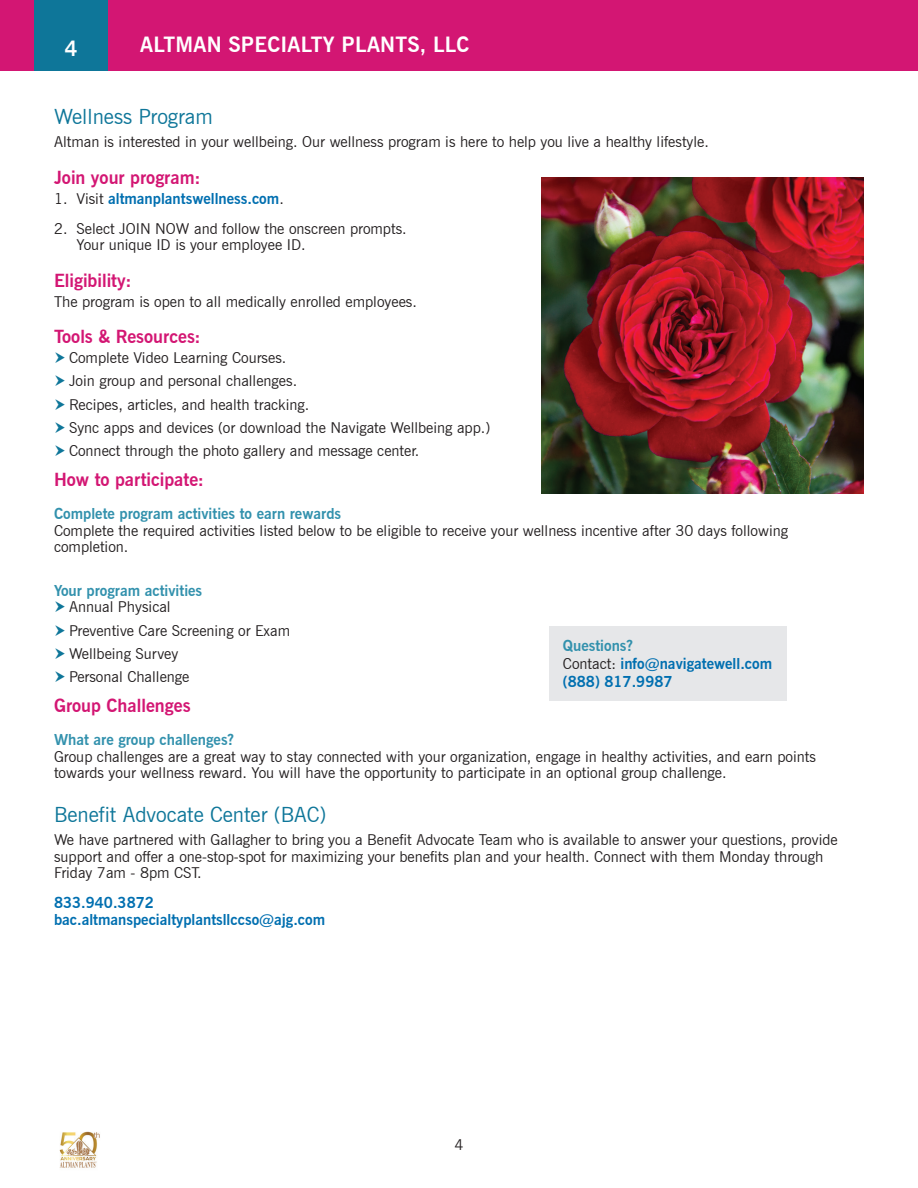
<style>
.page{position:relative;width:918px;height:1188px;background:#fff}
.page>*{position:absolute;margin:0;border:0;box-sizing:border-box;transform-origin:0 0}
.t1{font:21px "News Gothic BT";color:#0e7699}
.t2{font:700 21px "News Gothic BT";letter-spacing:.01em;color:#fff}
.t3{font:700 18px "News Gothic BT";color:#d31673}
.t4{font:15px/23.2px "News Gothic BT";color:#231f20}
.t5{font:700 15px/18px "News Gothic BT";color:#006fb0}
.t6{font:700 15px "News Gothic BT";color:#3291ad}
.s1{font-weight:400;color:#231f20}
.s2{color:#3291ad}
</style>
<div class="page">
<div style="left:0;top:0;width:918px;height:71px;background:#d31673"></div>
<div style="left:35px;top:0;width:73px;height:71px;background:#0e7699"></div>
<img style="left:59px;top:1131px;width:41px;height:37px">
<img style="left:541px;top:177px;width:323px;height:317px">
<div style="left:549px;top:626px;width:238px;height:75px;background:#e6e7e9"></div>
<h1 class="t2" style="left:65px;top:35px;width:14px">4</h1>
<h1 class="t2" style="left:140px;top:32px;width:331px">ALTMAN SPECIALTY PLANTS, LLC</h1>
<h1 class="t1" style="left:54px;top:104px;width:160px">Wellness Program</h1>
<p class="t4" style="left:54px;top:130px;width:653px">Altman is interested in your wellbeing. Our wellness program is here to help you live a healthy lifestyle.</p>
<p class="t3" style="left:54px;top:167px;width:148px">Join your program:</p>
<p class="t5" style="left:54px;top:189px;width:228px"><span class="s1">1. Visit</span> altmanplantswellness.com<span class="s1">.</span></p>
<p class="t4" style="left:76px;top:220px;width:329px;line-height:16.5px;text-indent:-22px">2. Select JOIN NOW and follow the onscreen prompts.<br>Your unique ID is your employee ID.</p>
<p class="t3" style="left:54px;top:270px;width:79px">Eligibility:</p>
<p class="t4" style="left:54px;top:290px;width:361px">The program is open to all medically enrolled employees.</p>
<p class="t3" style="left:54px;top:326px;width:148px">Tools &amp; Resources:</p>
<p class="t4" style="left:69px;top:346px;width:423px">Complete Video Learning Courses.<br>Join group and personal challenges.<br>Recipes, articles, and health tracking.<br>Sync apps and devices (or download the Navigate Wellbeing app. )<br>Connect through the photo gallery and message center.</p>
<p class="t3" style="left:54px;top:469px;width:152px">How to participate:</p>
<p class="t6" style="left:54px;top:505px;width:289px">Complete program activities to earn rewards</p>
<p class="t4" style="left:54px;top:522px;width:736px;line-height:16.5px">Complete the required activities listed below to be eligible to receive your wellness incentive after 30 days following completion.</p>
<p class="t6" style="left:54px;top:581px;width:150px">Your program activities</p>
<p class="t4" style="left:69px;top:595px;width:223px">Annual Physical<br>Preventive Care Screening or Exam<br>Wellbeing Survey<br>Personal Challenge</p>
<p class="t3" style="left:54px;top:695px;width:138px">Group Challenges</p>
<p class="t6" style="left:54px;top:731px;width:182px">What are group challenges?</p>
<p class="t4" style="left:54px;top:748px;width:763px;line-height:16.5px">Group challenges are a great way to stay connected with your organization, engage in healthy activities, and earn points towards your wellness reward. You will have the opportunity to participate in an optional group challenge.</p>
<h1 class="t1" style="left:54px;top:802px;width:274px">Benefit Advocate Center (BAC)</h1>
<p class="t4" style="left:54px;top:831px;width:785px;line-height:16.5px">We have partnered with Gallagher to bring you a Benefit Advocate Team who is available to answer your questions, provide support and offer a one-stop-spot for maximizing your benefits plan and your health. Connect with them Monday through<br>Friday 7am - 8pm CST.</p>
<p class="t5" style="left:54px;top:894px;width:273px;line-height:16.5px">833.940.3872 bac.altmanspecialtyplantsllccso@ajg.com</p>
<p class="t5" style="left:563px;top:637px;width:211px"><span class="s2">Questions?<br></span><span class="s1">Contact:</span> info@navigatewell.com (888) 817.9987</p>
<p class="t4" style="left:454px;top:1133px;width:11px">4</p>
</div>
